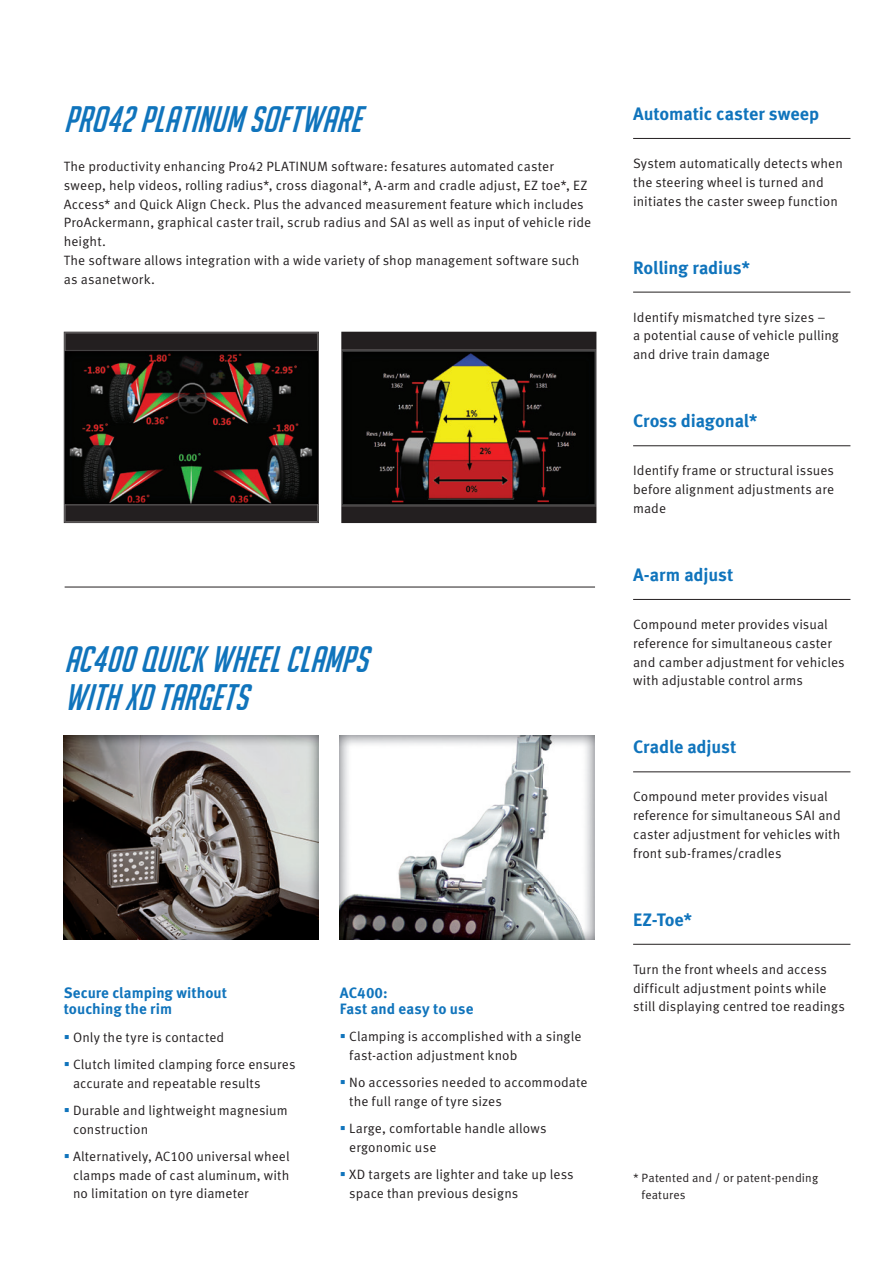
<style>
.page{position:relative;width:893px;height:1263px;background:#fff}
.page>*{position:absolute;margin:0;border:0;box-sizing:border-box;transform-origin:0 0}
.t1{font:italic 36px/37.5px "Big Noodle Titling";color:#1074bc}
.t2{font:700 18px "Meta Pro";letter-spacing:-.01em;color:#1074bc}
.t3{font:700 15px/16.5px "Meta Pro";color:#1074bc}
.t4{font:13.5px/18.8px "Meta Pro";letter-spacing:.005em;color:#231f20}
.t5{font:12px/16.5px "Meta Pro";letter-spacing:.015em;color:#231f20}
.s1{color:#1074bc}
</style>
<div class="page">
<img style="left:65px;top:332px;width:253px;height:190px">
<img style="left:65px;top:351px;width:253px;height:153px">
<img style="left:341px;top:332px;width:255px;height:191px">
<img style="left:342px;top:350px;width:254px;height:155px">
<hr style="left:65px;top:587px;width:530px;height:1px;background:#231f20">
<img style="left:64px;top:736px;width:254px;height:204px">
<img style="left:339px;top:736px;width:255px;height:204px">
<hr style="left:633px;top:138px;width:217px;height:1px;background:#231f20">
<hr style="left:633px;top:292px;width:217px;height:1px;background:#231f20">
<hr style="left:633px;top:445px;width:217px;height:1px;background:#231f20">
<hr style="left:633px;top:599px;width:217px;height:1px;background:#231f20">
<hr style="left:633px;top:772px;width:217px;height:1px;background:#231f20">
<hr style="left:633px;top:944px;width:217px;height:1px;background:#231f20">
<h1 class="t1" style="left:64px;top:101px;width:309px">PRO42PLATINUMSOFTWARE</h1>
<p class="t4" style="left:64px;top:158px;width:529px">The productivity enhancing Pro42 PLATINUM software: fesatures automated caster sweep, help videos, rolling radius*, cross diagonal*, A-arm and cradle adjust, EZ toe*, EZ Access* and Quick Align Check. Plus the advanced measurement feature which includes ProAckermann, graphical caster trail, scrub radius and SAI as well as input of vehicle ride height.<br>The software allows integration with a wide variety of shop management software such as asanetwork.</p>
<h1 class="t1" style="left:64px;top:641px;width:315px">AC400QUICKWHEELCLAMPS wITHXDTARGETS</h1>
<p class="t3" style="left:64px;top:985px;width:165px">Secure clamping without touching the rim</p>
<p class="t4" style="left:64px;top:1028px;width:162px"><span class="s1">▪</span> Only the tyre is contacted</p>
<p class="t4" style="left:73px;top:1055px;width:224px;text-indent:-9px"><span class="s1">▪</span> Clutch limited clamping force ensures accurate and repeatable results</p>
<p class="t4" style="left:73px;top:1101px;width:216px;text-indent:-9px"><span class="s1">▪</span> Durable and lightweight magnesium construction</p>
<p class="t4" style="left:73px;top:1147px;width:218px;text-align:justify;text-indent:-9px"><span class="s1">▪</span> Alternatively, AC100 universal wheel clamps made of cast aluminum, with no limitation on tyre diameter</p>
<p class="t3" style="left:340px;top:985px;width:135px">AC400:<br>Fast and easy to use</p>
<p class="t4" style="left:349px;top:1028px;width:234px;text-indent:-9px"><span class="s1">▪</span> Clamping is accomplished with a single fast-action adjustment knob</p>
<p class="t4" style="left:349px;top:1074px;width:240px;text-indent:-9px"><span class="s1">▪</span> No accessories needed to accommodate the full range of tyre sizes</p>
<p class="t4" style="left:349px;top:1120px;width:199px;text-indent:-9px"><span class="s1">▪</span> Large, comfortable handle allows ergonomic use</p>
<p class="t4" style="left:349px;top:1166px;width:226px;text-indent:-9px"><span class="s1">▪</span> XD targets are lighter and take up less space than previous designs</p>
<h2 class="t2" style="left:633px;top:102px;width:188px">Automatic caster sweep</h2>
<p class="t4" style="left:633px;top:154px;width:211px">System automatically detects when the steering wheel is turned and initiates the caster sweep function</p>
<h2 class="t2" style="left:633px;top:256px;width:119px">Rolling radius*</h2>
<p class="t4" style="left:633px;top:308px;width:207px">Identify mismatched tyre sizes –<br>a potential cause of vehicle pulling and drive train damage</p>
<h2 class="t2" style="left:633px;top:410px;width:126px">Cross diagonal*</h2>
<p class="t4" style="left:633px;top:462px;width:202px;text-align:justify">Identify frame or structural issues before alignment adjustments are made</p>
<h2 class="t2" style="left:633px;top:563px;width:102px">A-arm adjust</h2>
<p class="t4" style="left:633px;top:615px;width:213px">Compound meter provides visual reference for simultaneous caster and camber adjustment for vehicles with adjustable control arms</p>
<h2 class="t2" style="left:633px;top:736px;width:105px">Cradle adjust</h2>
<p class="t4" style="left:633px;top:788px;width:209px">Compound meter provides visual reference for simultaneous SAI and caster adjustment for vehicles with front sub-frames/cradles</p>
<h2 class="t2" style="left:633px;top:908px;width:61px">EZ-Toe*</h2>
<p class="t4" style="left:633px;top:960px;width:213px">Turn the front wheels and access difficult adjustment points while still displaying centred toe readings</p>
<p class="t5" style="left:642px;top:1170px;width:178px;text-indent:-8px">* Patented and / or patent-pending features</p>
</div>
